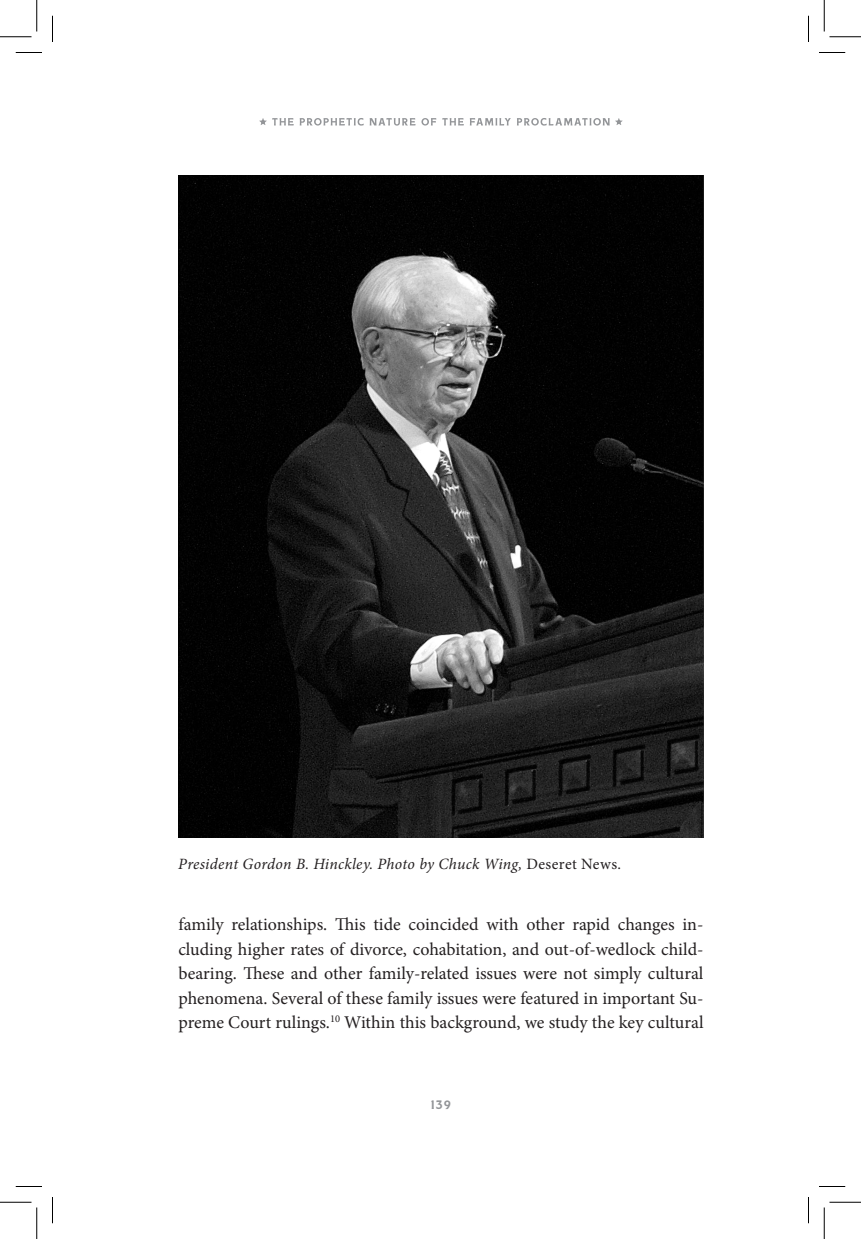
<style>
.page{position:relative;width:861px;height:1239px;background:#fff}
.page>*{position:absolute;margin:0;border:0;box-sizing:border-box;transform-origin:0 0}
.Body_Indent{font:17.85px/24.5px "Minion Pro";color:#231f20;text-align:justify}
.t1{font:italic 15.75px "Minion Pro";letter-spacing:.015em;color:#231f20}
.t2{font:12.25px "Neilvard One";color:#939598}
.s1{font-style:normal}
</style>
<div class="page">
<svg style="left:259px;top:118px;width:364px;height:8px"></svg>
<img style="left:178px;top:175px;width:526px;height:663px">
<svg style="left:16px;top:52px;width:26px;height:1px"></svg>
<svg style="left:819px;top:52px;width:26px;height:1px"></svg>
<svg style="left:16px;top:1186px;width:26px;height:1px"></svg>
<svg style="left:819px;top:1186px;width:26px;height:1px"></svg>
<svg style="left:52px;top:16px;width:1px;height:26px"></svg>
<svg style="left:52px;top:1197px;width:1px;height:26px"></svg>
<svg style="left:808px;top:16px;width:1px;height:26px"></svg>
<svg style="left:808px;top:1197px;width:1px;height:26px"></svg>
<hr style="left:0;top:36px;width:32px;height:1px;background:#000">
<hr style="left:830px;top:36px;width:31px;height:1px;background:#000">
<hr style="left:0;top:1202px;width:32px;height:1px;background:#000">
<hr style="left:830px;top:1202px;width:31px;height:1px;background:#000">
<hr style="left:36px;top:0;width:1px;height:32px;background:#000">
<hr style="left:36px;top:1208px;width:1px;height:31px;background:#000">
<hr style="left:824px;top:0;width:1px;height:32px;background:#000">
<hr style="left:824px;top:1208px;width:1px;height:31px;background:#000">
<p class="t1" style="left:178px;top:853px;width:444px">President Gordon B. Hinckley. Photo by Chuck Wing, <span class="s1">Deseret News.</span></p>
<p class="Body_Indent" style="left:178px;top:912px;width:527px">family relationships. This tide coincided with other rapid changes in&shy;cluding higher rates of divorce, cohabitation, and out-of-wedlock child&shy;bearing. These and other family-related issues were not simply cultural phenomena. Several of these family issues were featured in important Su&shy;preme Court rulings.<sup>10</sup> Within this background, we study the key cultural</p>
<p class="t2" style="left:431px;top:1096px;width:22px">139</p>
</div>
